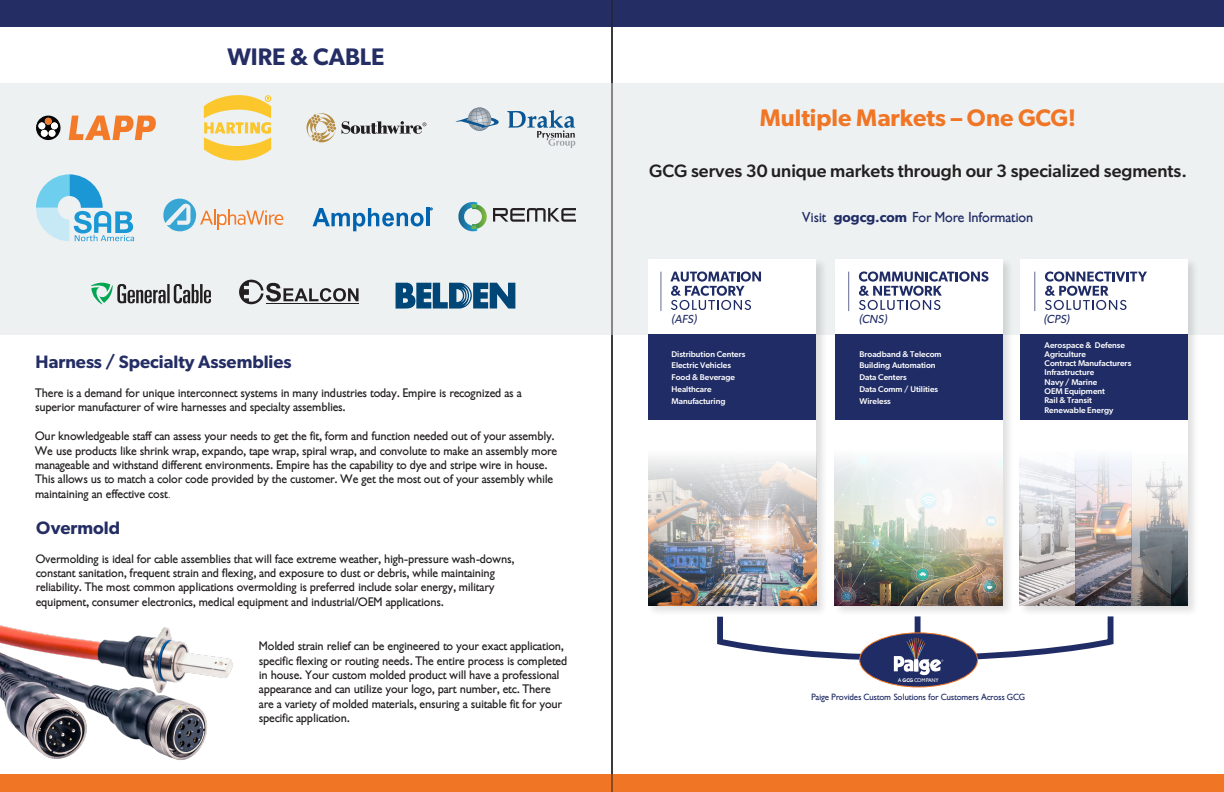
<style>
.page{position:relative;width:1224px;height:792px;background:#fff}
.page>*{position:absolute;margin:0;border:0;box-sizing:border-box;transform-origin:0 0}
.t1{font:600 24px "Gibson";color:#f07626}
.t2{font:600 24px "Gibson";color:#242d64}
.t3{font:500 18px "Gibson";color:#231f20}
.t4{font:600 18px "Gibson";color:#242d64}
.t5{font:14px "Gibson";color:#202c65}
.t6{font:12px/14.4px "Gibson";color:#231f20}
.t7{font:italic 11.8px "Gibson";letter-spacing:-.005em;color:#202c65}
.t8{font:8.8px "Gibson";color:#202c65}
.t9{font:500 8.3px/9.3px "Gibson";color:#fff}
.t10{font:5.2px "Gibson";color:#fff}
.s1{font-weight:100}
.s2{font-weight:600}
</style>
<div class="page">
<div style="left:0;top:83px;width:621px;height:252px;background:#edf1f2"></div>
<svg style="left:204px;top:95px;width:67px;height:66px"></svg>
<svg style="left:313px;top:208px;width:111px;height:23px"></svg>
<hr style="left:426px;top:208px;width:3px;height:18px;background:#0063b0">
<svg style="left:163px;top:199px;width:120px;height:32px"></svg>
<svg style="left:91px;top:283px;width:120px;height:21px"></svg>
<svg style="left:396px;top:283px;width:119px;height:26px"></svg>
<svg style="left:36px;top:174px;width:98px;height:67px"></svg>
<svg style="left:307px;top:113px;width:119px;height:29px"></svg>
<svg style="left:239px;top:280px;width:120px;height:24px"></svg>
<svg style="left:36px;top:116px;width:25px;height:24px"></svg>
<svg style="left:69px;top:116px;width:87px;height:24px"></svg>
<div style="left:49px;top:130px;width:6px;height:7px;background:#fff;border-radius:50%"></div>
<div style="left:41px;top:130px;width:7px;height:7px;background:#fff;border-radius:50%"></div>
<div style="left:45px;top:118px;width:7px;height:7px;background:#f27a29;border-radius:50%"></div>
<div style="left:51px;top:122px;width:7px;height:7px;background:#fff;border-radius:50%"></div>
<div style="left:38px;top:122px;width:7px;height:7px;background:#fff;border-radius:50%"></div>
<svg style="left:507px;top:110px;width:68px;height:38px"></svg>
<svg style="left:455px;top:108px;width:44px;height:23px"></svg>
<svg style="left:493px;top:208px;width:83px;height:14px"></svg>
<svg style="left:458px;top:202px;width:29px;height:29px"></svg>
<div style="left:0;top:774px;width:621px;height:18px;background:#f07626"></div>
<img style="left:0;top:625px;width:233px;height:135px">
<div style="left:0;top:0;width:622px;height:27px;background:#242d64"></div>
<div style="left:603px;top:83px;width:621px;height:252px;background:#edf1f2"></div>
<div style="left:603px;top:0;width:621px;height:27px;background:#242d64"></div>
<div style="left:603px;top:774px;width:621px;height:18px;background:#f07626"></div>
<div style="left:647px;top:257px;width:181px;height:360px;background:#231f20;opacity:.14"></div>
<div style="left:648px;top:259px;width:168px;height:346px;background:#fff"></div>
<div style="left:833px;top:257px;width:181px;height:360px;background:#231f20;opacity:.14"></div>
<div style="left:835px;top:259px;width:167px;height:346px;background:#fff"></div>
<div style="left:1018px;top:257px;width:181px;height:360px;background:#231f20;opacity:.14"></div>
<div style="left:1020px;top:259px;width:168px;height:346px;background:#fff"></div>
<div style="left:648px;top:334px;width:168px;height:85px;background:#202c65"></div>
<div style="left:835px;top:334px;width:167px;height:85px;background:#202c65"></div>
<div style="left:1020px;top:334px;width:168px;height:85px;background:#202c65"></div>
<img style="left:1020px;top:455px;width:56px;height:150px">
<img style="left:1076px;top:456px;width:56px;height:149px">
<img style="left:1132px;top:462px;width:56px;height:143px">
<img style="left:834px;top:450px;width:168px;height:155px">
<img style="left:648px;top:457px;width:168px;height:148px">
<svg style="left:670px;top:271px;width:91px;height:39px"></svg>
<hr style="left:661px;top:272px;width:1px;height:39px;background:#202c65">
<svg style="left:859px;top:271px;width:129px;height:39px"></svg>
<hr style="left:848px;top:272px;width:1px;height:39px;background:#202c65">
<svg style="left:1045px;top:271px;width:102px;height:39px"></svg>
<hr style="left:1035px;top:272px;width:1px;height:39px;background:#202c65">
<div style="left:860px;top:633px;width:117px;height:54px;background:#202c65;border-radius:50%"></div>
<svg style="left:714px;top:611px;width:402px;height:65px"></svg>
<hr style="left:612px;top:0;width:1px;height:792px;background:#231f20">
<p class="t2" style="left:227px;top:42px;width:159px">WIRE &amp; CABLE</p>
<p class="t4" style="left:35px;top:351px;width:258px">Harness / Specialty Assemblies</p>
<p class="t6" style="left:35px;top:386px;width:488px">There is a demand for unique interconnect systems in many industries today. Empire is recognized as a superior manufacturer of wire harnesses and specialty assemblies.</p>
<p class="t6" style="left:35px;top:429px;width:524px">Our knowledgeable staff can assess your needs to get the fit, form and function needed out of your assembly.<br>We use products like shrink wrap, expando, tape wrap, spiral wrap, and convolute to make an assembly more manageable and withstand different environments. Empire has the capability to dye and stripe wire in house.<br>This allows us to match a color code provided by the customer. We get the most out of your assembly while maintaining an effective cost<span class="s1">.</span></p>
<p class="t4" style="left:36px;top:517px;width:86px">Overmold</p>
<p class="t6" style="left:36px;top:551px;width:480px">Overmolding is ideal for cable assemblies that will face extreme weather, high-pressure wash-downs, constant sanitation, frequent strain and flexing, and exposure to dust or debris, while maintaining reliability. The most common applications overmolding is preferred include solar energy, military equipment, consumer electronics, medical equipment and industrial/OEM applications.</p>
<p class="t6" style="left:259px;top:639px;width:310px">Molded strain relief can be engineered to your exact application, specific flexing or routing needs. The entire process is completed in house. Your custom molded product will have a professional appearance and can utilize your logo, part number, etc. There are a variety of molded materials, ensuring a suitable fit for your specific application.</p>
<p class="t1" style="left:760px;top:104px;width:318px">Multiple Markets – One GCG!</p>
<p class="t3" style="left:649px;top:160px;width:540px">GCG serves 30 unique markets through our 3 specialized segments.</p>
<p class="t5" style="left:802px;top:209px;width:233px">Visit <span class="s2">gogcg.com</span> For More Information</p>
<p class="t7" style="left:671px;top:312px;width:27px">(AFS)</p>
<p class="t7" style="left:859px;top:312px;width:30px">(CNS)</p>
<p class="t7" style="left:1044px;top:312px;width:27px">(CPS)</p>
<p class="t9" style="left:671px;top:349px;width:75px">Distribution Centers</p>
<p class="t9" style="left:671px;top:361px;width:61px">Electric Vehicles</p>
<p class="t9" style="left:671px;top:372px;width:65px">Food &amp; Beverage</p>
<p class="t9" style="left:671px;top:384px;width:42px">Healthcare</p>
<p class="t9" style="left:671px;top:396px;width:55px">Manufacturing</p>
<p class="t9" style="left:859px;top:349px;width:84px">Broadband &amp; Telecom</p>
<p class="t9" style="left:859px;top:361px;width:78px">Building Automation</p>
<p class="t9" style="left:859px;top:372px;width:49px">Data Centers</p>
<p class="t9" style="left:859px;top:384px;width:80px">Data Comm / Utilities</p>
<p class="t9" style="left:859px;top:396px;width:33px">Wireless</p>
<p class="t9" style="left:1045px;top:340px;width:82px">Aerospace &amp; Defense</p>
<p class="t9" style="left:1045px;top:349px;width:43px">Agriculture</p>
<p class="t9" style="left:1045px;top:359px;width:88px">Contract Manufacturers</p>
<p class="t9" style="left:1045px;top:368px;width:54px">Infrastructure<br>Navy / Marine</p>
<p class="t9" style="left:1045px;top:386px;width:62px">OEM Equipment</p>
<p class="t9" style="left:1045px;top:396px;width:49px">Rail &amp; Transit</p>
<p class="t9" style="left:1045px;top:405px;width:70px">Renewable Energy</p>
<p class="t10" style="left:898px;top:677px;width:42px">A <span class="s2">GCG</span> COMPANY</p>
<p class="t8" style="left:812px;top:692px;width:215px">Paige Provides Custom Solutions for Customers Across GCG</p>
</div>
